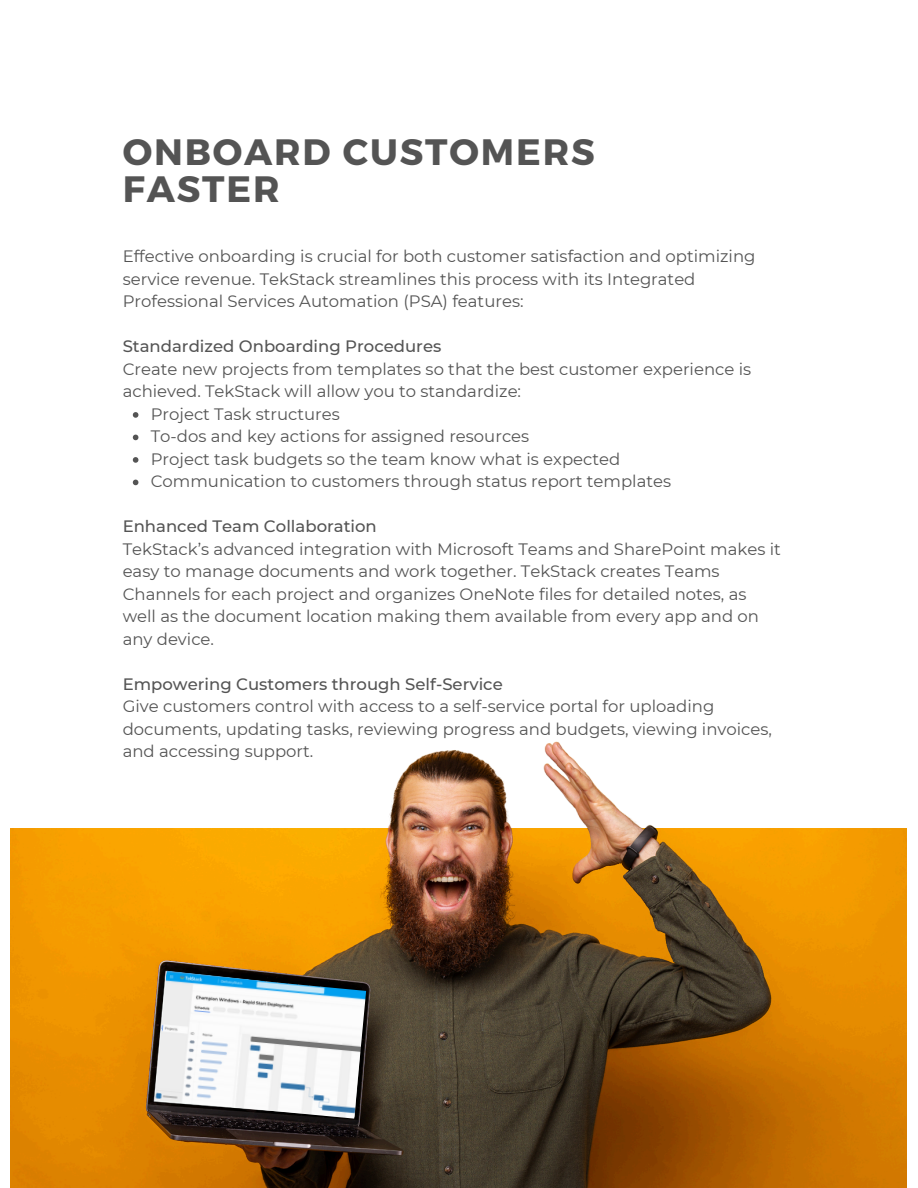
<style>
.page{position:relative;width:918px;height:1188px;background:#fff}
.page>*{position:absolute;margin:0;border:0;box-sizing:border-box;transform-origin:0 0}
.t1{font:700 36.75px/37.2px "Montserrat";letter-spacing:.05em;color:#545454}
.t2{font:16.5px/22.5px "Montserrat";color:#545454}
.t3{font:500 16.5px "Montserrat";color:#545454}
</style>
<div class="page">
<img style="left:11px;top:741px;width:895px;height:447px">
<svg style="left:165px;top:971px;width:99px;height:1px"></svg>
<img style="left:155px;top:972px;width:211px;height:147px">
<svg style="left:133px;top:412px;width:5px;height:6px"></svg>
<svg style="left:133px;top:435px;width:5px;height:5px"></svg>
<svg style="left:133px;top:457px;width:5px;height:6px"></svg>
<svg style="left:133px;top:480px;width:5px;height:5px"></svg>
<p class="t1" style="left:123px;top:131px;width:474px">ONBOARD CUSTOMERS<br>FASTER</p>
<p class="t2" style="left:123px;top:245px;width:634px">Effective onboarding is crucial for both customer satisfaction and optimizing service revenue. TekStack streamlines this process with its Integrated<br>Professional Services Automation (PSA) features:</p>
<p class="t3" style="left:123px;top:337px;width:320px">Standardized Onboarding Procedures</p>
<p class="t2" style="left:123px;top:358px;width:630px">Create new projects from templates so that the best customer experience is achieved. TekStack will allow you to standardize:</p>
<p class="t2" style="left:151px;top:403px;width:191px">Project Task structures</p>
<p class="t2" style="left:151px;top:425px;width:380px">To-dos and key actions for assigned resources</p>
<p class="t2" style="left:151px;top:448px;width:471px">Project task budgets so the team know what is expected</p>
<p class="t2" style="left:151px;top:470px;width:522px">Communication to customers through status report templates</p>
<p class="t3" style="left:123px;top:517px;width:256px">Enhanced Team Collaboration</p>
<p class="t2" style="left:123px;top:538px;width:660px">TekStack’s advanced integration with Microsoft Teams and SharePoint makes it easy to manage documents and work together. TekStack creates Teams Channels for each project and organizes OneNote files for detailed notes, as well as the document location making them available from every app and on any device.</p>
<p class="t3" style="left:123px;top:674px;width:382px">Empowering Customers through Self-Service</p>
<p class="t2" style="left:123px;top:695px;width:651px">Give customers control with access to a self-service portal for uploading documents, updating tasks, reviewing progress and budgets, viewing invoices, and accessing support.</p>
</div>
